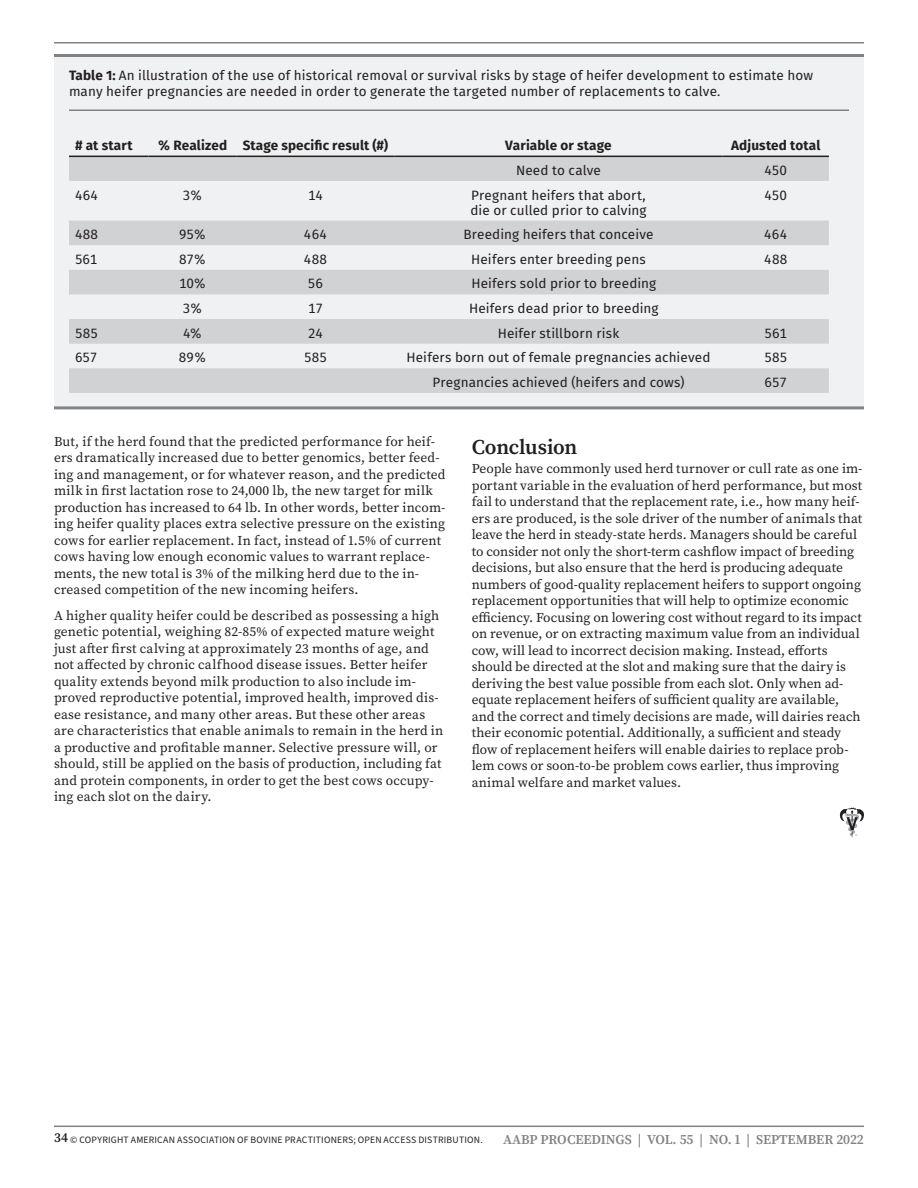
<style>
.page{position:relative;width:918px;height:1188px;background:#fff}
.page>*{position:absolute;margin:0;border:0;box-sizing:border-box;transform-origin:0 0}
.Heading_1{font:600 21px "Source Serif Pro";letter-spacing:-.015em;color:#231f20}
.t1{font:13.5px/16.5px "Source Serif Pro";letter-spacing:.005em;color:#231f20}
.Table{font:13.5px/15px "Fira Sans";letter-spacing:.005em;color:#231f20}
.FT1_Figure_Table_Cap{font:13.5px/16.5px "Fira Sans";letter-spacing:.01em;color:#231f20}
.Table_Header{font:700 13.5px "Fira Sans";letter-spacing:.01em;color:#231f20}
.t2{font:600 13.5px "Source Serif Pro";letter-spacing:-.005em;color:#808285}
.Table_Left{font:13.5px "Fira Sans";letter-spacing:.01em;color:#231f20}
.Table_Header_Left{font:700 13.5px "Fira Sans";letter-spacing:.02em;color:#231f20}
.t3{font:9.75px "Source Sans 3";letter-spacing:.02em;color:#231f20}
.s1{font-weight:700}
.s2{font-family:"Source Serif Pro";font-weight:600;font-size:13.5px}
</style>
<div class="page">
<hr style="left:54px;top:42px;width:810px;height:2px;background:#808285">
<hr style="left:54px;top:1126px;width:810px;height:1px;background:#808285">
<svg style="left:840px;top:807px;width:24px;height:31px"></svg>
<div style="left:54px;top:54px;width:810px;height:352px;background:#f0f1f2"></div>
<hr style="left:54px;top:54px;width:810px;height:3px;background:#808285">
<hr style="left:69px;top:110px;width:780px;height:1px;background:#808285">
<hr style="left:54px;top:406px;width:810px;height:3px;background:#808285">
<svg style="left:69px;top:157px;width:760px;height:236px;fill:#d2d3d5"></svg>
<hr style="left:69px;top:156px;width:79px;height:1px;background:#231f20">
<hr style="left:148px;top:156px;width:89px;height:1px;background:#231f20">
<hr style="left:237px;top:156px;width:157px;height:1px;background:#231f20">
<hr style="left:394px;top:156px;width:329px;height:1px;background:#231f20">
<hr style="left:723px;top:156px;width:106px;height:1px;background:#231f20">
<p class="FT1_Figure_Table_Cap" style="left:69px;top:66px;width:746px"><span class="s1">Table 1:</span> An illustration of the use of historical removal or survival risks by stage of heifer development to estimate how many heifer pregnancies are needed in order to generate the targeted number of replacements to calve.</p>
<p class="Table_Header_Left" style="left:75px;top:134px;width:59px"># at start</p>
<p class="Table_Header" style="left:158px;top:134px;width:71px">% Realized</p>
<p class="Table_Header" style="left:243px;top:134px;width:147px">Stage specific result (#)</p>
<p class="Table_Header" style="left:505px;top:134px;width:108px">Variable or stage</p>
<p class="Table_Header" style="left:731px;top:134px;width:91px">Adjusted total</p>
<p class="Table" style="left:516px;top:162px;width:86px">Need to calve</p>
<p class="Table" style="left:765px;top:162px;width:24px">450</p>
<p class="Table_Left" style="left:75px;top:185px;width:25px">464</p>
<p class="Table" style="left:183px;top:187px;width:21px">3%</p>
<p class="Table" style="left:308px;top:187px;width:16px">14</p>
<p class="Table" style="left:471px;top:187px;width:177px">Pregnant heifers that abort, die or culled prior to calving</p>
<p class="Table" style="left:765px;top:187px;width:24px">450</p>
<p class="Table_Left" style="left:75px;top:224px;width:25px">488</p>
<p class="Table" style="left:179px;top:227px;width:28px">95%</p>
<p class="Table" style="left:304px;top:227px;width:25px">464</p>
<p class="Table" style="left:463px;top:227px;width:192px">Breeding heifers that conceive</p>
<p class="Table" style="left:764px;top:227px;width:25px">464</p>
<p class="Table_Left" style="left:75px;top:249px;width:24px">561</p>
<p class="Table" style="left:179px;top:251px;width:28px">87%</p>
<p class="Table" style="left:304px;top:251px;width:25px">488</p>
<p class="Table" style="left:471px;top:251px;width:176px">Heifers enter breeding pens</p>
<p class="Table" style="left:764px;top:251px;width:25px">488</p>
<p class="Table" style="left:179px;top:276px;width:29px">10%</p>
<p class="Table" style="left:308px;top:276px;width:17px">56</p>
<p class="Table" style="left:472px;top:276px;width:186px">Heifers sold prior to breeding</p>
<p class="Table" style="left:183px;top:300px;width:21px">3%</p>
<p class="Table" style="left:308px;top:300px;width:16px">17</p>
<p class="Table" style="left:469px;top:300px;width:191px">Heifers dead prior to breeding</p>
<p class="Table_Left" style="left:75px;top:323px;width:24px">585</p>
<p class="Table" style="left:183px;top:325px;width:21px">4%</p>
<p class="Table" style="left:308px;top:325px;width:16px">24</p>
<p class="Table" style="left:498px;top:325px;width:123px">Heifer stillborn risk</p>
<p class="Table" style="left:765px;top:325px;width:24px">561</p>
<p class="Table_Left" style="left:75px;top:347px;width:24px">657</p>
<p class="Table" style="left:179px;top:350px;width:29px">89%</p>
<p class="Table" style="left:304px;top:350px;width:24px">585</p>
<p class="Table" style="left:407px;top:350px;width:305px">Heifers born out of female pregnancies achieved</p>
<p class="Table" style="left:764px;top:350px;width:24px">585</p>
<p class="Table" style="left:432px;top:374px;width:254px">Pregnancies achieved (heifers and cows)</p>
<p class="Table" style="left:765px;top:374px;width:24px">657</p>
<p class="t1" style="left:54px;top:433px;width:393px">But, if the herd found that the predicted performance for heif&shy;ers dramatically increased due to better genomics, better feed&shy;ing and management, or for whatever reason, and the predicted milk in first lactation rose to 24,000 lb, the new target for milk production has increased to 64 lb. In other words, better incom&shy;ing heifer quality places extra selective pressure on the existing cows for earlier replacement. In fact, instead of 1.5% of current cows having low enough economic values to warrant replace&shy;ments, the new total is 3% of the milking herd due to the in&shy;creased competition of the new incoming heifers.</p>
<p class="t1" style="left:54px;top:607px;width:391px">A higher quality heifer could be described as possessing a high genetic potential, weighing 82-85% of expected mature weight just after first calving at approximately 23 months of age, and not affected by chronic calfhood disease issues. Better heifer quality extends beyond milk production to also include im&shy;proved reproductive potential, improved health, improved dis&shy;ease resistance, and many other areas. But these other areas are characteristics that enable animals to remain in the herd in a productive and profitable manner. Selective pressure will, or should, still be applied on the basis of production, including fat and protein components, in order to get the best cows occupy&shy;ing each slot on the dairy.</p>
<h1 class="Heading_1" style="left:472px;top:432px;width:107px">Conclusion</h1>
<p class="t1" style="left:472px;top:461px;width:392px">People have commonly used herd turnover or cull rate as one im&shy;portant variable in the evaluation of herd performance, but most fail to understand that the replacement rate, i.e., how many heif&shy;ers are produced, is the sole driver of the number of animals that leave the herd in steady-state herds. Managers should be careful to consider not only the short-term cashflow impact of breeding decisions, but also ensure that the herd is producing adequate numbers of good-quality replacement heifers to support ongoing replacement opportunities that will help to optimize economic efficiency. Focusing on lowering cost without regard to its impact on revenue, or on extracting maximum value from an individual cow, will lead to incorrect decision making. Instead, efforts should be directed at the slot and making sure that the dairy is deriving the best value possible from each slot. Only when ad&shy;equate replacement heifers of sufficient quality are available, and the correct and timely decisions are made, will dairies reach their economic potential. Additionally, a sufficient and steady flow of replacement heifers will enable dairies to replace prob&shy;lem cows or soon-to-be problem cows earlier, thus improving animal welfare and market values.</p>
<p class="t3" style="left:54px;top:1133px;width:430px"><span class="s2">34</span> © COPYRIGHT AMERICAN ASSOCIATION OF BOVINE PRACTITIONERS; OPEN ACCESS DISTRIBUTION.</p>
<p class="t2" style="left:503px;top:1130px;width:362px">AABP PROCEEDINGS | VOL. 55 | NO. 1 | SEPTEMBER 2022</p>
</div>
